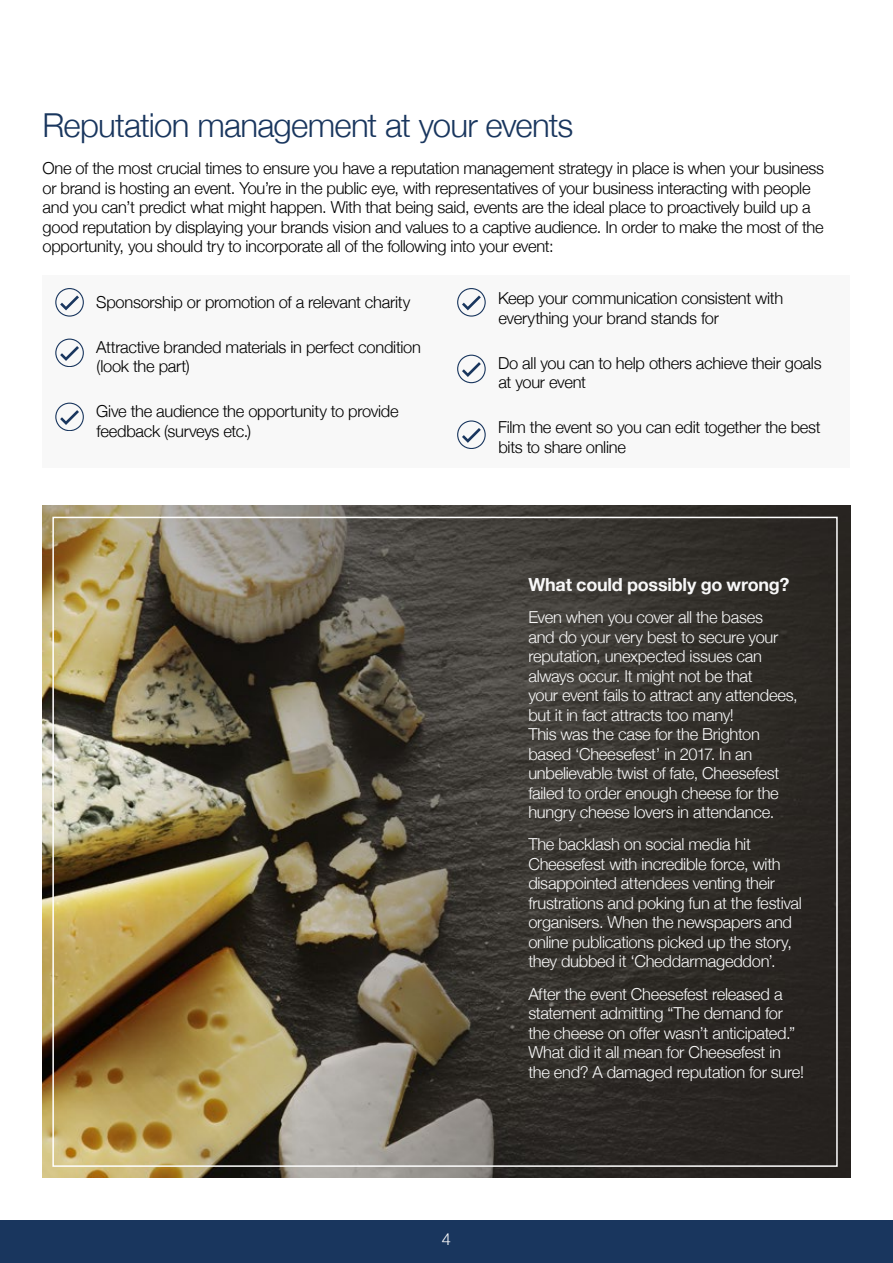
<style>
.page{position:relative;width:893px;height:1263px;background:#fff}
.page>*{position:absolute;margin:0;border:0;box-sizing:border-box;transform-origin:0 0}
.t1{font:300 33px "Helvetica Neue";letter-spacing:-.025em;color:#19365e}
.t2{font:700 18px "Helvetica Neue";letter-spacing:-.015em;color:#f8f8f8}
.t3{font:300 16.5px/19.5px "Helvetica Neue";letter-spacing:-.015em;color:#000}
.t4{font:300 16.5px/19.5px "Helvetica Neue";letter-spacing:-.015em;color:#f8f8f8}
.t5{font:300 16.5px "Helvetica Neue";color:#fff}
</style>
<div class="page">
<div style="left:0;top:1220px;width:893px;height:43px;background:#19365e"></div>
<img style="left:43px;top:505px;width:807px;height:673px">
<div style="left:43px;top:275px;width:807px;height:193px;background:#f8f8f8"></div>
<svg style="left:55px;top:288px;width:29px;height:28px"></svg>
<svg style="left:55px;top:339px;width:29px;height:28px"></svg>
<svg style="left:55px;top:403px;width:29px;height:28px"></svg>
<svg style="left:457px;top:288px;width:29px;height:28px"></svg>
<svg style="left:457px;top:355px;width:29px;height:28px"></svg>
<svg style="left:457px;top:420px;width:29px;height:29px"></svg>
<h1 class="t1" style="left:43px;top:99px;width:532px">Reputation management at your events</h1>
<p class="t3" style="left:43px;top:157px;width:783px">One of the most crucial times to ensure you have a reputation management strategy in place is when your business or brand is hosting an event. You’re in the public eye, with representatives of your business interacting with people and you can’t predict what might happen. With that being said, events are the ideal place to proactively build up a good reputation by displaying your brands vision and values to a captive audience. In order to make the most of the opportunity, you should try to incorporate all of the following into your event:</p>
<p class="t3" style="left:96px;top:291px;width:316px">Sponsorship or promotion of a relevant charity</p>
<p class="t3" style="left:96px;top:336px;width:326px">Attractive branded materials in perfect condition (look the part)</p>
<p class="t3" style="left:96px;top:400px;width:304px">Give the audience the opportunity to provide feedback (surveys etc.)</p>
<p class="t3" style="left:498px;top:287px;width:287px">Keep your communication consistent with everything your brand stands for</p>
<p class="t3" style="left:498px;top:352px;width:325px">Do all you can to help others achieve their goals at your event</p>
<p class="t3" style="left:498px;top:416px;width:324px">Film the event so you can edit together the best bits to share online</p>
<p class="t2" style="left:528px;top:570px;width:263px">What could possibly go wrong?</p>
<p class="t4" style="left:528px;top:606px;width:271px">Even when you cover all the bases<br>and do your very best to secure your reputation, unexpected issues can always occur. It might not be that<br>your event fails to attract any attendees, but it in fact attracts too many!<br>This was the case for the Brighton based ‘Cheesefest’ in 2017. In an unbelievable twist of fate, Cheesefest failed to order enough cheese for the hungry cheese lovers in attendance.</p>
<p class="t4" style="left:528px;top:833px;width:275px">The backlash on social media hit Cheesefest with incredible force, with disappointed attendees venting their frustrations and poking fun at the festival organisers. When the newspapers and online publications picked up the story, they dubbed it ‘Cheddarmageddon’.</p>
<p class="t4" style="left:528px;top:983px;width:277px">After the event Cheesefest released a statement admitting “The demand for the cheese on offer wasn’t anticipated.” What did it all mean for Cheesefest in the end? A damaged reputation for sure!</p>
<p class="t5" style="left:442px;top:1226px;width:11px">4</p>
</div>
